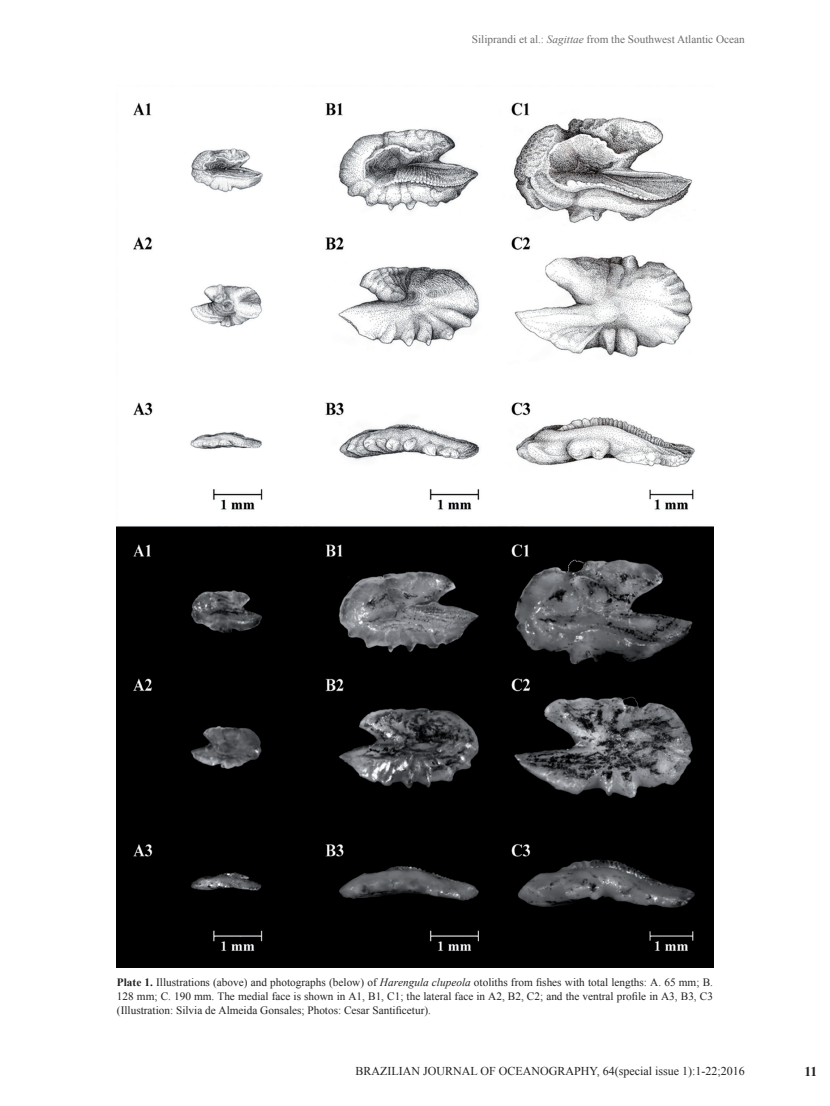
<style>
.page{position:relative;width:830px;height:1106px;background:#fff}
.page>*{position:absolute;margin:0;border:0;box-sizing:border-box;transform-origin:0 0}
.t1{font:700 13.5px "Times New Roman";color:#231f20}
.t2{font:12px "Times New Roman";color:#231f20}
.Legenda{font:11.25px/14.2px "Times New Roman";color:#231f20;text-align:justify}
.t3{font:11.25px "Times New Roman";color:#6c6d70}
.s1{font-style:italic}
.s2{font-weight:700}
</style>
<div class="page">
<img style="left:117px;top:102px;width:595px;height:865px">
<p class="t3" style="left:471px;top:31px;width:274px">Siliprandi et al.: <span class="s1">Sagittae</span> from the Southwest Atlantic Ocean</p>
<p class="Legenda" style="left:117px;top:974px;width:597px"><span class="s2">Plate 1.</span> Illustrations (above) and photographs (below) of <span class="s1">Harengula clupeola</span> otoliths from fishes with total lengths: A. 65 mm; B.<br>128 mm; C. 190 mm. The medial face is shown in A1, B1, C1; the lateral face in A2, B2, C2; and the ventral profile in A3, B3, C3 (Illustration: Silvia de Almeida Gonsales; Photos: Cesar Santificetur).</p>
<p class="t2" style="left:355px;top:1063px;width:390px">BRAZILIAN JOURNAL OF OCEANOGRAPHY, 64(special issue 1):1-22;2016</p>
<p class="t1" style="left:804px;top:1062px;width:14px">11</p>
</div>
